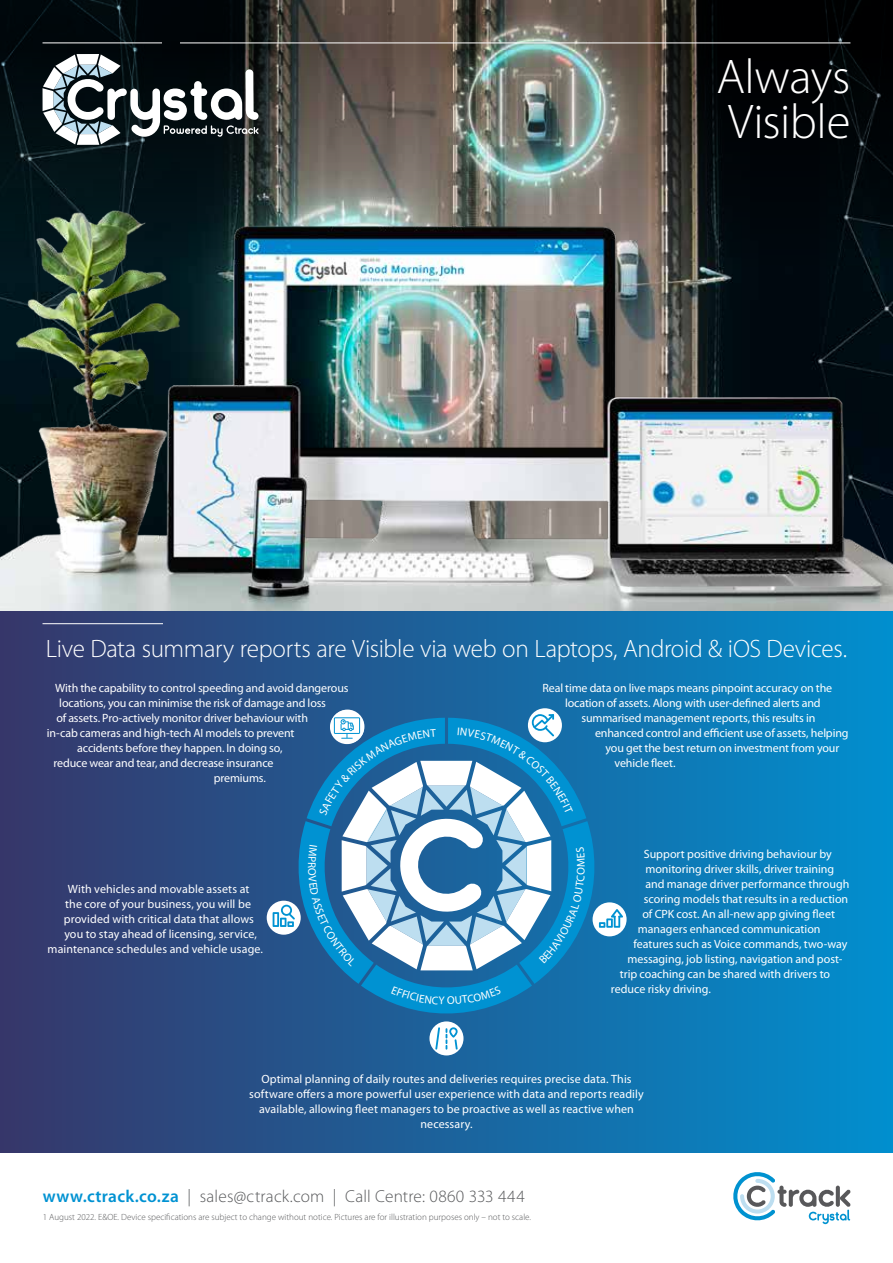
<style>
.page{position:relative;width:893px;height:1263px;background:#fff}
.page>*{position:absolute;margin:0;border:0;box-sizing:border-box;transform-origin:0 0}
.t1{font:300 48.9px/45px "Myriad Pro";letter-spacing:-.01em;color:#fff}
.t2{font:300 25.2px "Myriad Pro";letter-spacing:-.015em;color:#fff}
.t3{font:300 17.4px "Myriad Pro";letter-spacing:.01em;color:#58595b}
.t4{font:12px/15px "Myriad Pro";letter-spacing:-.005em;color:#fff;text-align:center}
.t5{font:300 9px "Myriad Pro";color:#58595b}
.s1{font-weight:600;color:#0092d2}
</style>
<div class="page">
<div style="left:0;top:609px;width:893px;height:543px;background:linear-gradient(to right,#36366a,#018fcf)"></div>
<img style="left:0;top:0;width:893px;height:102px">
<img style="left:0;top:102px;width:893px;height:508px">
<hr style="left:180px;top:43px;width:670px;height:1px;background:#fff">
<hr style="left:43px;top:43px;width:119px;height:1px;background:#fff">
<hr style="left:43px;top:623px;width:120px;height:1px;background:#fff">
<svg style="left:267px;top:901px;width:34px;height:34px"></svg>
<svg style="left:330px;top:709px;width:34px;height:35px"></svg>
<svg style="left:733px;top:1172px;width:118px;height:52px"></svg>
<svg style="left:836px;top:1185px;width:4px;height:22px"></svg>
<div style="left:330px;top:710px;width:34px;height:34px;background:#fff;border-radius:50%"></div>
<div style="left:429px;top:1021px;width:34px;height:34px;background:#fff;border-radius:50%"></div>
<svg style="left:593px;top:902px;width:34px;height:34px"></svg>
<div style="left:528px;top:708px;width:34px;height:34px;background:#fff;border-radius:50%"></div>
<svg style="left:43px;top:54px;width:216px;height:91px"></svg>
<svg style="left:273px;top:714px;width:350px;height:335px"></svg>
<h1 class="t1" style="left:716px;top:54px;width:136px">Always<br>Visible</h1>
<h2 class="t2" style="left:46px;top:633px;width:803px">Live Data summary reports are Visible via web on Laptops, Android &amp; iOS Devices.</h2>
<p class="t4" style="left:55px;top:680px;width:295px">With the capability to control speeding and avoid dangerous</p>
<p class="t4" style="left:59px;top:695px;width:268px">locations, you can minimise the risk of damage and loss</p>
<p class="t4" style="left:56px;top:710px;width:253px">of assets. Pro-actively monitor driver behaviour with</p>
<p class="t4" style="left:47px;top:725px;width:249px">in-cab cameras and high-tech AI models to prevent</p>
<p class="t4" style="left:77px;top:740px;width:207px">accidents before they happen. In doing so,</p>
<p class="t4" style="left:53px;top:755px;width:222px">reduce wear and tear, and decrease insurance</p>
<p class="t4" style="left:214px;top:770px;width:54px">premiums.</p>
<p class="t4" style="left:68px;top:881px;width:183px">With vehicles and movable assets at</p>
<p class="t4" style="left:65px;top:896px;width:187px">the core of your business, you will be</p>
<p class="t4" style="left:64px;top:911px;width:192px">provided with critical data that allows</p>
<p class="t4" style="left:64px;top:926px;width:194px">you to stay ahead of licensing, service,</p>
<p class="t4" style="left:48px;top:941px;width:217px">maintenance schedules and vehicle usage.</p>
<p class="t4" style="left:542px;top:680px;width:291px">Real time data on live maps means pinpoint accuracy on the</p>
<p class="t4" style="left:565px;top:695px;width:257px">location of assets. Along with user-defined alerts and</p>
<p class="t4" style="left:581px;top:710px;width:235px">summarised management reports, this results in</p>
<p class="t4" style="left:595px;top:725px;width:255px">enhanced control and efficient use of assets, helping</p>
<p class="t4" style="left:605px;top:740px;width:235px">you get the best return on investment from your</p>
<p class="t4" style="left:614px;top:755px;width:62px">vehicle fleet.</p>
<p class="t4" style="left:644px;top:846px;width:190px">Support positive driving behaviour by</p>
<p class="t4" style="left:645px;top:861px;width:190px">monitoring driver skills, driver training</p>
<p class="t4" style="left:645px;top:876px;width:205px">and manage driver performance through</p>
<p class="t4" style="left:644px;top:891px;width:206px">scoring models that results in a reduction</p>
<p class="t4" style="left:642px;top:906px;width:194px">of CPK cost. An all-new app giving fleet</p>
<p class="t4" style="left:638px;top:921px;width:184px">managers enhanced communication</p>
<p class="t4" style="left:633px;top:936px;width:216px">features such as Voice commands, two-way</p>
<p class="t4" style="left:627px;top:951px;width:217px">messaging, job listing, navigation and post-</p>
<p class="t4" style="left:620px;top:966px;width:212px">trip coaching can be shared with drivers to</p>
<p class="t4" style="left:611px;top:981px;width:102px">reduce risky driving.</p>
<p class="t4" style="left:249px;top:1071px;width:396px">Optimal planning of daily routes and deliveries requires precise data. This software offers a more powerful user experience with data and reports readily available, allowing fleet managers to be proactive as well as reactive when necessary.</p>
<h3 class="t3" style="left:43px;top:1186px;width:484px"><span class="s1">www.ctrack.co.za</span> | sales@ctrack.com | Call Centre: 0860 333 444</h3>
<p class="t5" style="left:43px;top:1212px;width:490px">1 August 2022. E&amp;OE. Device specifications are subject to change without notice. Pictures are for illustration purposes only – not to scale.</p>
</div>
